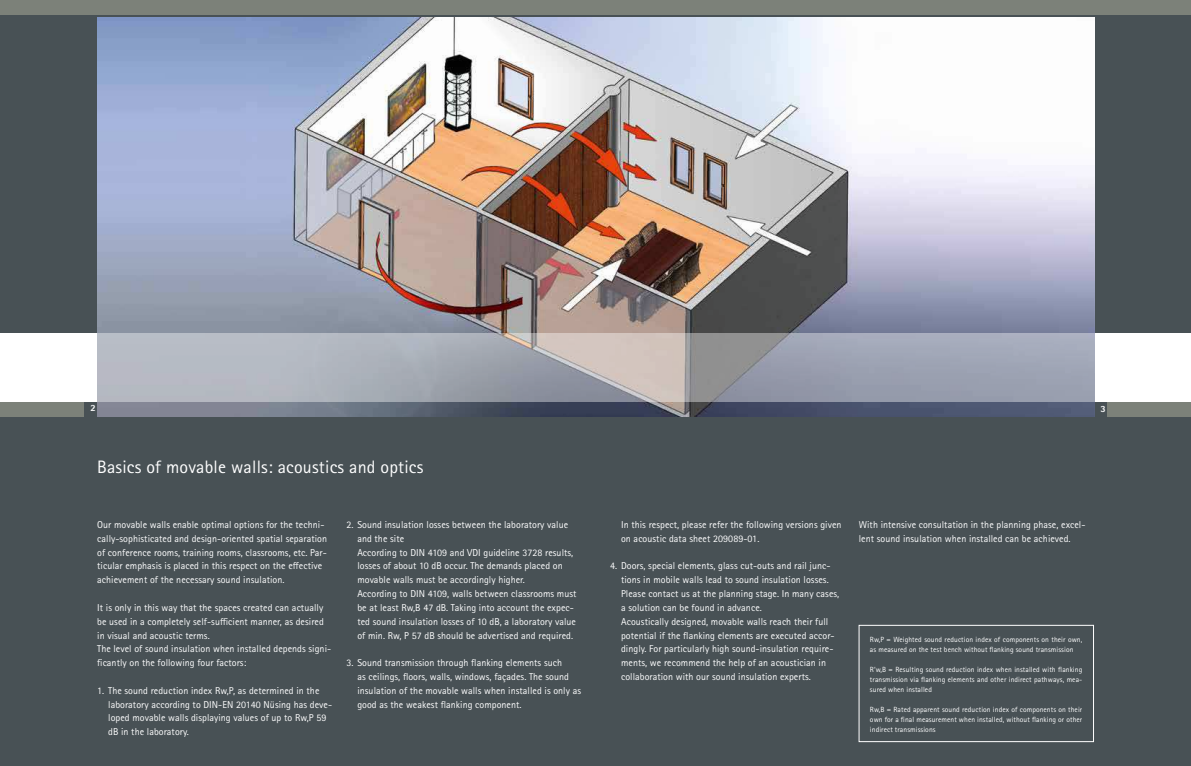
<style>
.page{position:relative;width:1191px;height:766px;background:#fff}
.page>*{position:absolute;margin:0;border:0;box-sizing:border-box;transform-origin:0 0}
.t1{font:18px "Rotis Sans Serif Pro";letter-spacing:.01em;color:#fff}
.t2{font:10px/13.8px "Rotis Sans Serif Pro";letter-spacing:.005em;color:#fff}
.t3{font:800 9.5px "Rotis Sans Serif Pro";color:#fff}
.t4{font:7.5px/10px "Rotis Sans Serif Pro";letter-spacing:.01em;color:#fff;text-align:justify}
</style>
<div class="page">
<div style="left:0;top:14px;width:1191px;height:751px;background:#485155"></div>
<div style="left:0;top:0;width:1191px;height:14px;background:#7c8179"></div>
<div style="left:0;top:402px;width:83px;height:14px;background:#7c8179"></div>
<svg style="left:97px;top:402px;width:1px;height:14px"></svg>
<div style="left:1108px;top:402px;width:83px;height:14px;background:#7c8179"></div>
<img style="left:98px;top:17px;width:996px;height:399px">
<svg style="left:0;top:333px;width:1191px;height:69px;background:#b6b8c0"></svg>
<div style="left:858px;top:625px;width:235px;height:116px;border:1px solid #fff"></div>
<p class="t3" style="left:90px;top:402px;width:7px">2</p>
<p class="t3" style="left:1100px;top:403px;width:7px">3</p>
<h1 class="t1" style="left:97px;top:457px;width:328px">Basics of movable walls: acoustics and optics</h1>
<p class="t2" style="left:97px;top:517px;width:231px">Our movable walls enable optimal options for the techni&shy;cally-sophisticated and design-oriented spatial separation of conference rooms, training rooms, classrooms, etc. Par&shy;ticular emphasis is placed in this respect on the effective achievement of the necessary sound insulation.</p>
<p class="t2" style="left:97px;top:600px;width:235px">It is only in this way that the spaces created can actually be used in a completely self-sufficient manner, as desired in visual and acoustic terms.<br>The level of sound insulation when installed depends signi&shy;ficantly on the following four factors:</p>
<p class="t2" style="left:108px;top:683px;width:225px;text-indent:-11px">1. The sound reduction index Rw,P, as determined in the laboratory according to DIN-EN 20140 Nüsing has deve&shy;loped movable walls displaying values of up to Rw,P 59 dB in the laboratory.</p>
<p class="t2" style="left:357px;top:517px;width:221px;text-indent:-11px">2. Sound insulation losses between the laboratory value and the site<br>According to DIN 4109 and VDI guideline 3728 results, losses of about 10 dB occur. The demands placed on movable walls must be accordingly higher.<br>According to DIN 4109, walls between classrooms must be at least Rw,B 47 dB. Taking into account the expec&shy;ted sound insulation losses of 10 dB, a laboratory value of min. Rw, P 57 dB should be advertised and required.</p>
<p class="t2" style="left:357px;top:655px;width:225px;text-indent:-11px">3. Sound transmission through flanking elements such<br>as ceilings, floors, walls, windows, façades. The sound insulation of the movable walls when installed is only as good as the weakest flanking component.</p>
<p class="t2" style="left:621px;top:517px;width:222px">In this respect, please refer the following versions given on acoustic data sheet 209089-01.</p>
<p class="t2" style="left:621px;top:559px;width:220px;text-indent:-11px">4. Doors, special elements, glass cut-outs and rail junc&shy;tions in mobile walls lead to sound insulation losses.<br>Please contact us at the planning stage. In many cases, a solution can be found in advance.<br>Acoustically designed, movable walls reach their full potential if the flanking elements are executed accor&shy;dingly. For particularly high sound-insulation require&shy;ments, we recommend the help of an acoustician in collaboration with our sound insulation experts.</p>
<p class="t2" style="left:858px;top:517px;width:228px">With intensive consultation in the planning phase, excel&shy;lent sound insulation when installed can be achieved.</p>
<p class="t4" style="left:870px;top:634px;width:214px">Rw,P = Weighted sound reduction index of components on their own, as measured on the test bench without flanking sound transmission</p>
<p class="t4" style="left:870px;top:664px;width:214px">R‘w,B = Resulting sound reduction index when installed with flanking transmission via flanking elements and other indirect pathways, mea&shy;sured when installed</p>
<p class="t4" style="left:870px;top:704px;width:214px">Rw,B = Rated apparent sound reduction index of components on their own for a final measurement when installed, without flanking or other indirect transmissions</p>
</div>
